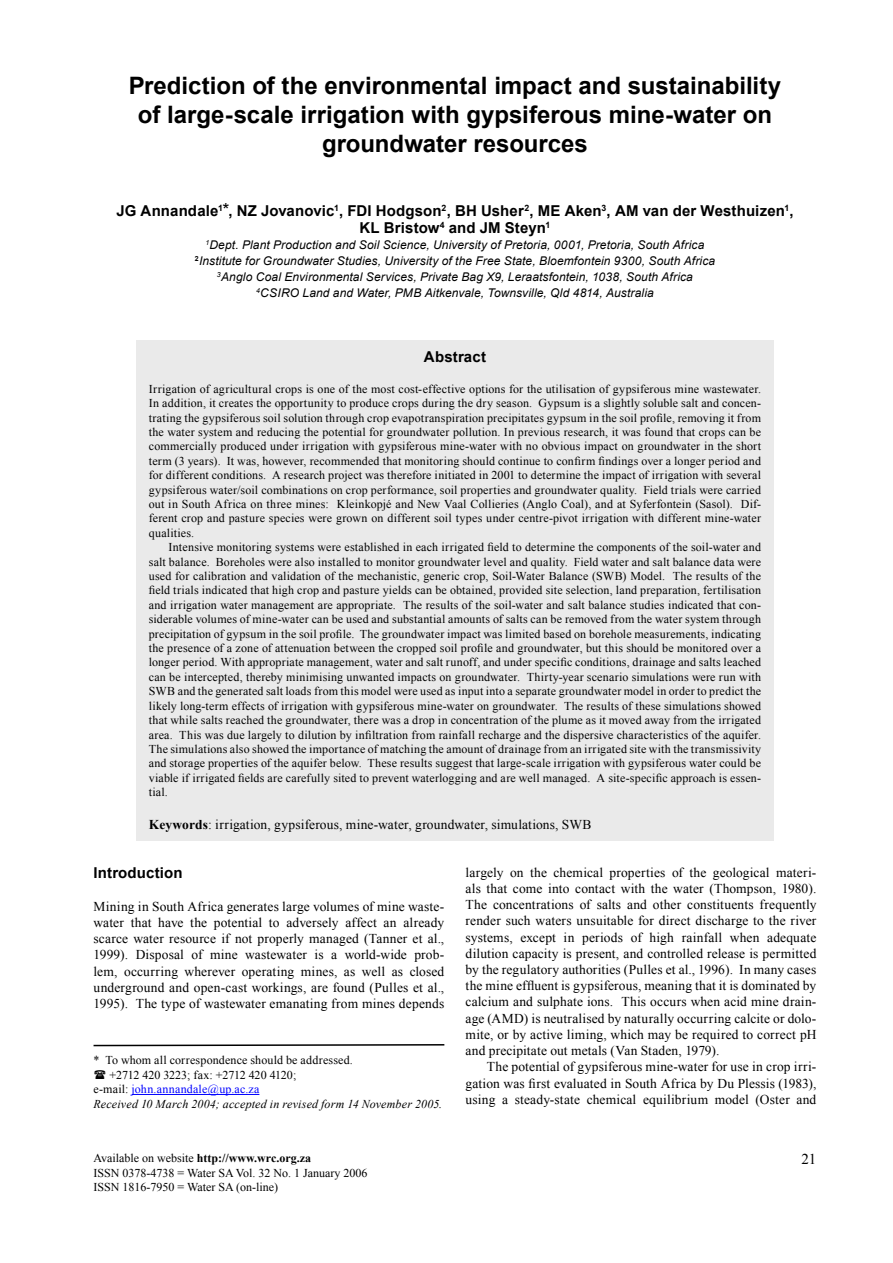
<style>
.page{position:relative;width:893px;height:1263px;background:#fff}
.page>*{position:absolute;margin:0;border:0;box-sizing:border-box;transform-origin:0 0}
.Headline{font:700 24px/28.8px "Arial";color:#000;text-align:center}
.Author{font:700 15px "Arial";letter-spacing:.01em;color:#000}
.Subhead_1{font:700 15px "Arial";letter-spacing:.01em;color:#000}
.t1{font:15px "Times New Roman";color:#000}
.Body_Text{font:13.5px/16.2px "Times New Roman";letter-spacing:.01em;color:#000;text-align:justify}
.Keywords{font:13.5px "Times New Roman";letter-spacing:.01em;color:#000}
.Abstract{font:12px/14.4px "Times New Roman";letter-spacing:.005em;color:#000;text-align:justify}
.Address{font:italic 12px "Arial";letter-spacing:.01em;color:#000}
.Body_text_2{font:italic 12px "Times New Roman";letter-spacing:.015em;color:#000}
.Body_text_2-2{font:12px "Times New Roman";letter-spacing:.01em;color:#000}
.t2{font:700 12px "Times New Roman";color:#000}
.Body_text_2-3{font:12px "Times New Roman";letter-spacing:-.01em;color:#000}
.Body_text_2-4{font:12px "Times New Roman";letter-spacing:.02em;color:#00f}
.s1{font-weight:400;font-size:18px}
.s2{font-weight:700}
.s3{color:#000}
.s4{font-weight:400}
</style>
<div class="page">
<div style="left:136px;top:340px;width:638px;height:500px;background:#eaeaea"></div>
<hr style="left:132px;top:1094px;width:127px;height:1px;background:#00f">
<svg style="left:93px;top:1044px;width:352px;height:3px"></svg>
<p class="Headline" style="left:129px;top:72px;width:654px">Prediction of the environmental impact and sustainability</p>
<p class="Headline" style="left:138px;top:101px;width:636px">of large-scale irrigation with gypsiferous mine-water on groundwater resources</p>
<p class="Author" style="left:116px;top:201px;width:678px">JG Annandale<sup>1</sup><span class="s1">*</span>, NZ Jovanovic<sup>1</sup>, FDI Hodgson<sup>2</sup>, BH Usher<sup>2</sup>, ME Aken<sup>3</sup>, AM van der Westhuizen<sup>1</sup>,</p>
<p class="Author" style="left:360px;top:217px;width:192px">KL Bristow<sup>4</sup> and JM Steyn<sup>1</sup></p>
<p class="Address" style="left:206px;top:237px;width:500px"><sup>1</sup>Dept. Plant Production and Soil Science, University of Pretoria, 0001, Pretoria, South Africa</p>
<p class="Address" style="left:195px;top:253px;width:522px"><sup>2</sup>Institute for Groundwater Studies, University of the Free State, Bloemfontein 9300, South Africa</p>
<p class="Address" style="left:217px;top:269px;width:477px"><sup>3</sup>Anglo Coal Environmental Services, Private Bag X9, Leraatsfontein, 1038, South Africa</p>
<p class="Address" style="left:256px;top:285px;width:399px"><sup>4</sup>CSIRO Land and Water, PMB Aitkenvale, Townsville, Qld 4814, Australia</p>
<p class="Author" style="left:424px;top:347px;width:64px">Abstract</p>
<p class="Abstract" style="left:149px;top:381px;width:614px">Irrigation of agricultural crops is one of the most cost-effective options for the utilisation of gypsiferous mine wastewater.<br>In addition, it creates the opportunity to produce crops during the dry season. Gypsum is a slightly soluble salt and concen&shy;trating the gypsiferous soil solution through crop evapotranspiration precipitates gypsum in the soil profile, removing it from the water system and reducing the potential for groundwater pollution. In previous research, it was found that crops can be commercially produced under irrigation with gypsiferous mine-water with no obvious impact on groundwater in the short term (3 years). It was, however, recommended that monitoring should continue to confirm findings over a longer period and for different conditions. A research project was therefore initiated in 2001 to determine the impact of irrigation with several gypsiferous water/soil combinations on crop performance, soil properties and groundwater quality. Field trials were carried out in South Africa on three mines: Kleinkopjé and New Vaal Collieries (Anglo Coal), and at Syferfontein (Sasol). Dif&shy;ferent crop and pasture species were grown on different soil types under centre-pivot irrigation with different mine-water qualities.</p>
<p class="Abstract" style="left:149px;top:540px;width:614px;text-indent:20px">Intensive monitoring systems were established in each irrigated field to determine the components of the soil-water and salt balance. Boreholes were also installed to monitor groundwater level and quality. Field water and salt balance data were used for calibration and validation of the mechanistic, generic crop, Soil-Water Balance (SWB) Model. The results of the field trials indicated that high crop and pasture yields can be obtained, provided site selection, land preparation, fertilisation and irrigation water management are appropriate. The results of the soil-water and salt balance studies indicated that con&shy;siderable volumes of mine-water can be used and substantial amounts of salts can be removed from the water system through precipitation of gypsum in the soil profile. The groundwater impact was limited based on borehole measurements, indicating the presence of a zone of attenuation between the cropped soil profile and groundwater, but this should be monitored over a longer period. With appropriate management, water and salt runoff, and under specific conditions, drainage and salts leached can be intercepted, thereby minimising unwanted impacts on groundwater. Thirty-year scenario simulations were run with SWB and the generated salt loads from this model were used as input into a separate groundwater model in order to predict the likely long-term effects of irrigation with gypsiferous mine-water on groundwater. The results of these simulations showed that while salts reached the groundwater, there was a drop in concentration of the plume as it moved away from the irrigated area. This was due largely to dilution by infiltration from rainfall recharge and the dispersive characteristics of the aquifer.<br>The simulations also showed the importance of matching the amount of drainage from an irrigated site with the transmissivity and storage properties of the aquifer below. These results suggest that large-scale irrigation with gypsiferous water could be viable if irrigated fields are carefully sited to prevent waterlogging and are well managed. A site-specific approach is essen&shy;tial.</p>
<p class="Keywords" style="left:149px;top:815px;width:444px"><span class="s2">Keywords</span>: irrigation, gypsiferous, mine-water, groundwater, simulations, SWB</p>
<p class="Subhead_1" style="left:94px;top:863px;width:91px">Introduction</p>
<p class="Body_Text" style="left:94px;top:898px;width:352px">Mining in South Africa generates large volumes of mine waste&shy;water that have the potential to adversely affect an already scarce water resource if not properly managed (Tanner et al., 1999). Disposal of mine wastewater is a world-wide prob&shy;lem, occurring wherever operating mines, as well as closed underground and open-cast workings, are found (Pulles et al., 1995). The type of wastewater emanating from mines depends</p>
<p class="Body_Text" style="left:466px;top:864px;width:352px">largely on the chemical properties of the geological materi&shy;als that come into contact with the water (Thompson, 1980).<br>The concentrations of salts and other constituents frequently render such waters unsuitable for direct discharge to the river systems, except in periods of high rainfall when adequate dilution capacity is present, and controlled release is permitted by the regulatory authorities (Pulles et al., 1996). In many cases the mine effluent is gypsiferous, meaning that it is dominated by calcium and sulphate ions. This occurs when acid mine drain&shy;age (AMD) is neutralised by naturally occurring calcite or dolo&shy;mite, or by active liming, which may be required to correct pH and precipitate out metals (Van Staden, 1979).</p>
<p class="Body_Text" style="left:466px;top:1058px;width:352px;text-indent:21px">The potential of gypsiferous mine-water for use in crop irri&shy;gation was first evaluated in South Africa by Du Plessis (1983), using a steady-state chemical equilibrium model (Oster and</p>
<p class="Body_text_2-2" style="left:94px;top:1052px;width:261px">* To whom all correspondence should be addressed.</p>
<p class="Body_text_2-3" style="left:110px;top:1067px;width:188px">+2712 420 3223; fax: +2712 420 4120;</p>
<p class="Body_text_2-4" style="left:94px;top:1081px;width:167px"><span class="s3">e-mail:</span> john.annandale@up.ac.za</p>
<p class="Body_text_2" style="left:94px;top:1095px;width:350px">Received 10 March 2004; accepted in revised form 14 November 2005.</p>
<p class="t2" style="left:94px;top:1150px;width:219px"><span class="s4">Available on website</span> http://www.wrc.org.za</p>
<p class="Abstract" style="left:94px;top:1165px;width:275px">ISSN 0378-4738 = Water SA Vol. 32 No. 1 January 2006</p>
<p class="Abstract" style="left:94px;top:1179px;width:186px">ISSN 1816-7950 = Water SA (on-line)</p>
<p class="t1" style="left:801px;top:1149px;width:16px">21</p>
</div>
